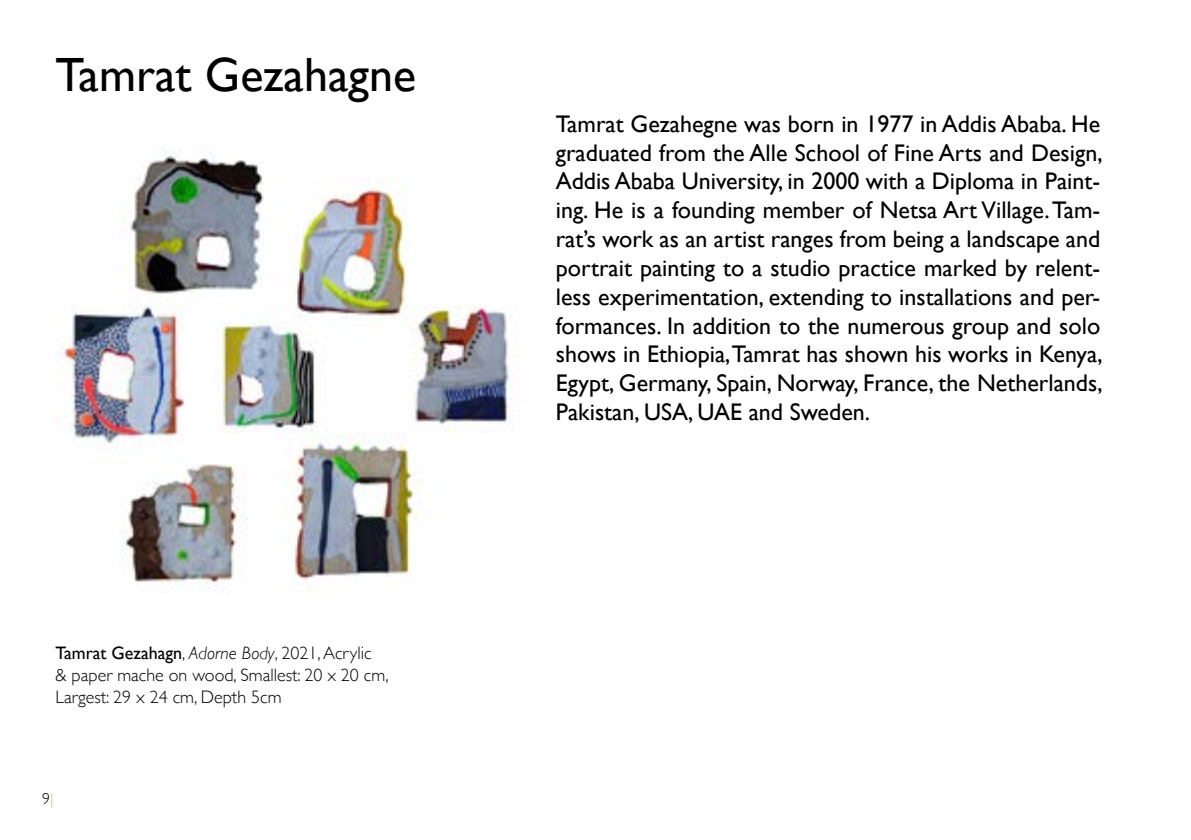
<style>
.page{position:relative;width:1191px;height:840px;background:#fff}
.page>*{position:absolute;margin:0;border:0;box-sizing:border-box;transform-origin:0 0}
.t1{font:48px "Gill Sans";color:#000}
.t2{font:24px/28.8px "Gill Sans";color:#000;text-align:justify}
.t3{font:300 18px/21.6px "Gill Sans";color:#000}
.t4{font:300 16px "Gill Sans";color:#000}
.s1{font-weight:400}
.s2{font-style:italic}
.s3{color:#f9b13c}
</style>
<div class="page">
<img style="left:56px;top:147px;width:463px;height:444px">
<h1 class="t1" style="left:56px;top:47px;width:362px">Tamrat Gezahagne</h1>
<p class="t3" style="left:56px;top:641px;width:334px"><span class="s1">Tamrat Gezahagn</span>, <span class="s2">Adorne Body</span>, 2021, Acrylic<br>&amp; paper mache on wood, Smallest: 20 x 20 cm,<br>Largest: 29 x 24 cm, Depth 5cm</p>
<p class="t4" style="left:42px;top:785px;width:13px">9<span class="s3">|</span></p>
<p class="t2" style="left:556px;top:109px;width:548px">Tamrat Gezahegne was born in 1977 in Addis Ababa. He graduated from the Alle School of Fine Arts and Design, Addis Ababa University, in 2000 with a Diploma in Paint&shy;ing. He is a founding member of Netsa Art Village. Tam&shy;rat’s work as an artist ranges from being a landscape and portrait painting to a studio practice marked by relent&shy;less experimentation, extending to installations and per&shy;formances. In addition to the numerous group and solo shows in Ethiopia,Tamrat has shown his works in Kenya, Egypt, Germany, Spain, Norway, France, the Netherlands, Pakistan, USA, UAE and Sweden.</p>
</div>
